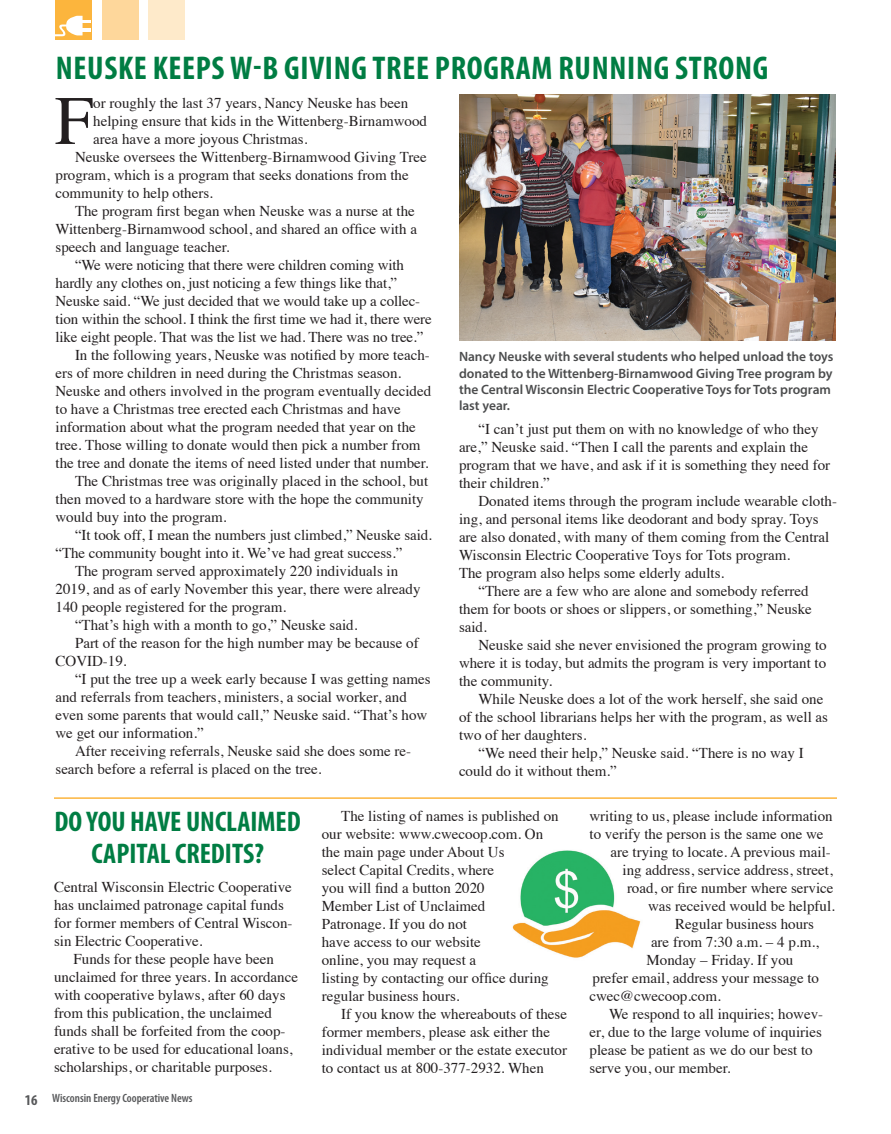
<style>
.page{position:relative;width:891px;height:1134px;background:#fff}
.page>*{position:absolute;margin:0;border:0;box-sizing:border-box;transform-origin:0 0}
.t1{font:69.45px "Times";color:#231f20}
.headline{font:700 condensed 33px "Myriad Pro";letter-spacing:.02em;color:#007d43}
.t2{font:700 condensed 28.5px/31.5px "Myriad Pro";color:#007d43;text-align:center}
.t3{font:15px/18px "Times";color:#231f20}
.t4{font:700 condensed 15px "Myriad Pro";color:#57585a}
.t5{font:600 13.5px/16.2px "Myriad Pro";color:#4b4c4d}
.t6{font:600 condensed 12px "Myriad Pro";color:#57585a}
</style>
<div class="page">
<img style="left:512px;top:850px;width:129px;height:108px">
<div style="left:56px;top:0;width:36px;height:39px;background:#fcb53d"></div>
<div style="left:102px;top:0;width:37px;height:39px;background:#fed79b"></div>
<div style="left:148px;top:0;width:37px;height:39px;background:#feeaca"></div>
<svg style="left:55px;top:16px;width:35px;height:20px"></svg>
<img style="left:459px;top:94px;width:377px;height:246px">
<hr style="left:54px;top:797px;width:783px;height:2px;background:#fcb53d">
<p class="headline" style="left:56px;top:47px;width:714px">NEUSKE KEEPS W-B GIVING TREE PROGRAM RUNNING STRONG</p>
<p class="t1" style="left:55px;top:56px;width:40px">F</p>
<p class="t3" style="left:93px;top:93px;width:335px">or roughly the last 37 years, Nancy Neuske has been helping ensure that kids in the Wittenberg-Birnamwood area have a more joyous Christmas.</p>
<p class="t3" style="left:56px;top:147px;width:373px;text-indent:20px">Neuske oversees the Wittenberg-Birnamwood Giving Tree program, which is a program that seeks donations from the community to help others.</p>
<p class="t3" style="left:56px;top:201px;width:363px;text-indent:20px">The program first began when Neuske was a nurse at the<br>Wittenberg-Birnamwood school, and shared an office with a speech and language teacher.</p>
<p class="t3" style="left:56px;top:255px;width:378px;text-indent:20px">“We were noticing that there were children coming with hardly any clothes on, just noticing a few things like that,” Neuske said. “We just decided that we would take up a collec&shy;tion within the school. I think the first time we had it, there were like eight people. That was the list we had. There was no tree.”</p>
<p class="t3" style="left:56px;top:345px;width:377px;text-indent:20px">In the following years, Neuske was notified by more teach&shy;ers of more children in need during the Christmas season.<br>Neuske and others involved in the program eventually decided to have a Christmas tree erected each Christmas and have information about what the program needed that year on the tree. Those willing to donate would then pick a number from the tree and donate the items of need listed under that number.</p>
<p class="t3" style="left:56px;top:471px;width:374px;text-indent:20px">The Christmas tree was originally placed in the school, but then moved to a hardware store with the hope the community would buy into the program.</p>
<p class="t3" style="left:56px;top:525px;width:378px;text-indent:20px">“It took off, I mean the numbers just climbed,” Neuske said. “The community bought into it. We’ve had great success.”</p>
<p class="t3" style="left:56px;top:561px;width:367px;text-indent:20px">The program served approximately 220 individuals in<br>2019, and as of early November this year, there were already<br>140 people registered for the program.</p>
<p class="t3" style="left:75px;top:615px;width:284px">“That’s high with a month to go,” Neuske said.</p>
<p class="t3" style="left:56px;top:633px;width:365px;text-indent:20px">Part of the reason for the high number may be because of<br>COVID-19.</p>
<p class="t3" style="left:56px;top:669px;width:377px;text-indent:20px">“I put the tree up a week early because I was getting names and referrals from teachers, ministers, a social worker, and even some parents that would call,” Neuske said. “That’s how we get our information.”</p>
<p class="t3" style="left:56px;top:741px;width:357px;text-indent:20px">After receiving referrals, Neuske said she does some re&shy;search before a referral is placed on the tree.</p>
<p class="t5" style="left:459px;top:348px;width:376px">Nancy Neuske with several students who helped unload the toys donated to the Wittenberg-Birnamwood Giving Tree program by the Central Wisconsin Electric Cooperative Toys for Tots program last year.</p>
<p class="t3" style="left:459px;top:419px;width:373px;text-indent:20px">“I can’t just put them on with no knowledge of who they are,” Neuske said. “Then I call the parents and explain the program that we have, and ask if it is something they need for their children.”</p>
<p class="t3" style="left:459px;top:491px;width:379px;text-indent:20px">Donated items through the program include wearable cloth&shy;ing, and personal items like deodorant and body spray. Toys are also donated, with many of them coming from the Central Wisconsin Electric Cooperative Toys for Tots program.</p>
<p class="t3" style="left:459px;top:563px;width:267px">The program also helps some elderly adults.</p>
<p class="t3" style="left:459px;top:581px;width:354px;text-indent:20px">“There are a few who are alone and somebody referred them for boots or shoes or slippers, or something,” Neuske said.</p>
<p class="t3" style="left:459px;top:635px;width:369px;text-align:justify;text-indent:20px">Neuske said she never envisioned the program growing to where it is today, but admits the program is very important to the community.</p>
<p class="t3" style="left:459px;top:689px;width:371px;text-indent:20px">While Neuske does a lot of the work herself, she said one of the school librarians helps her with the program, as well as two of her daughters.</p>
<p class="t3" style="left:459px;top:743px;width:346px;text-indent:20px">“We need their help,” Neuske said. “There is no way I could do it without them.”</p>
<p class="t2" style="left:55px;top:805px;width:248px">DO YOU HAVE UNCLAIMED<br>CAPITAL CREDITS?</p>
<p class="t3" style="left:322px;top:806px;width:238px;text-indent:20px">The listing of names is published on our website: www.cwecoop.com. On the main page under About Us<br>select Capital Credits, where<br>you will find a button 2020<br>Member List of Unclaimed<br>Patronage. If you do not<br>have access to our website<br>online, you may request a<br>listing by contacting our office during regular business hours.</p>
<p class="t3" style="left:322px;top:1004px;width:247px;text-indent:20px">If you know the whereabouts of these former members, please ask either the individual member or the estate executor to contact us at 800-377-2932. When</p>
<p class="t3" style="left:54px;top:877px;width:240px">Central Wisconsin Electric Cooperative has unclaimed patronage capital funds for former members of Central Wiscon&shy;sin Electric Cooperative.</p>
<p class="t3" style="left:54px;top:949px;width:246px;text-indent:20px">Funds for these people have been unclaimed for three years. In accordance with cooperative bylaws, after 60 days from this publication, the unclaimed funds shall be forfeited from the coop&shy;erative to be used for educational loans, scholarships, or charitable purposes.</p>
<p class="t4" style="left:25px;top:1090px;width:14px">16</p>
<p class="t6" style="left:52px;top:1091px;width:142px">Wisconsin Energy Cooperative News</p>
<p class="t3" style="left:590px;top:806px;width:245px">writing to us, please include information</p>
<p class="t3" style="left:590px;top:824px;width:236px">to verify the person is the same one we</p>
<p class="t3" style="left:610px;top:842px;width:222px">are trying to locate. A previous mail-</p>
<p class="t3" style="left:622px;top:860px;width:212px">ing address, service address, street,</p>
<p class="t3" style="left:627px;top:878px;width:208px">road, or fire number where service</p>
<p class="t3" style="left:648px;top:896px;width:189px">was received would be helpful.</p>
<p class="t3" style="left:675px;top:914px;width:141px">Regular business hours</p>
<p class="t3" style="left:651px;top:932px;width:169px">are from 7:30 a.m. – 4 p.m.,</p>
<p class="t3" style="left:646px;top:950px;width:148px">Monday – Friday. If you</p>
<p class="t3" style="left:592px;top:968px;width:228px">prefer email, address your message to</p>
<p class="t3" style="left:590px;top:986px;width:133px">cwec@cwecoop.com.</p>
<p class="t3" style="left:590px;top:1004px;width:235px;text-indent:20px">We respond to all inquiries; howev&shy;er, due to the large volume of inquiries please be patient as we do our best to serve you, our member.</p>
</div>
